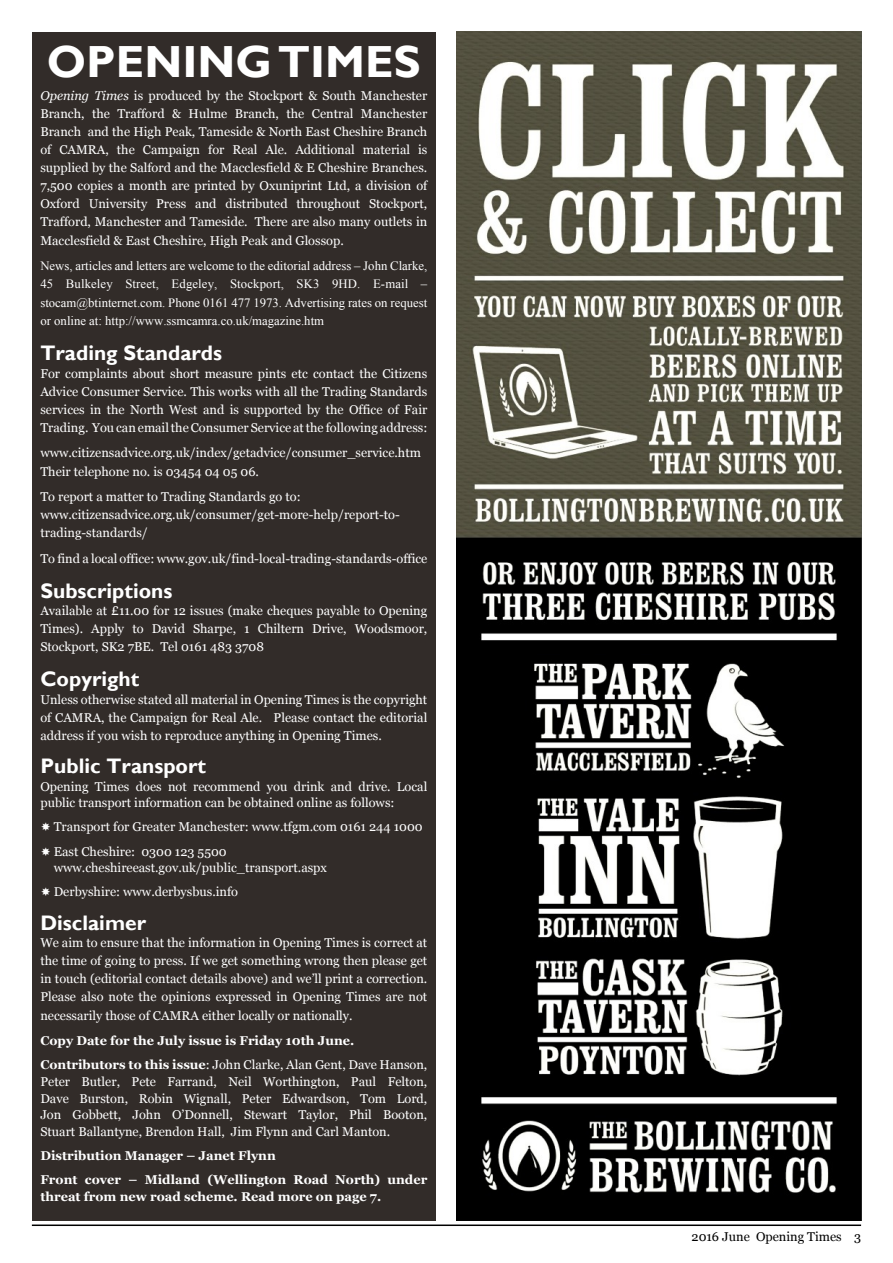
<style>
.page{position:relative;width:893px;height:1263px;background:#fff}
.page>*{position:absolute;margin:0;border:0;box-sizing:border-box;transform-origin:0 0}
.t1{font:700 45px "Gill Sans";color:#fff}
.t2{font:700 21px "Gill Sans";color:#fff}
.t3{font:12.75px/18.1px "Georgia";color:#fff;text-align:justify}
.t4{font:12.75px/18.3px "Times New Roman";color:#fff;text-align:justify}
.t5{font:700 12.75px/24.2px "Georgia";color:#fff}
.t6{font:12.75px/24.2px "Georgia";color:#fefefe}
.t7{font:12.75px "Georgia";color:#000}
.s1{font-style:italic}
.s2{font-weight:400}
.s3{color:#fefefe}
</style>
<div class="page">
<hr style="left:32px;top:1224px;width:829px;height:2px;background:#000">
<div style="left:32px;top:32px;width:404px;height:1188px;background:#322c29"></div>
<img style="left:457px;top:32px;width:404px;height:1188px">
<h1 class="t1" style="left:47px;top:46px;width:375px">OPENING TIMES</h1>
<p class="t3" style="left:40px;top:87px;width:388px"><span class="s1">Opening Times</span> is produced by the Stockport &amp; South Manchester Branch, the Trafford &amp; Hulme Branch, the Central Manchester Branch and the High Peak, Tameside &amp; North East Cheshire Branch of CAMRA, the Campaign for Real Ale. Additional material is supplied by the Salford and the Macclesfield &amp; E Cheshire Branches.<br>7,500 copies a month are printed by Oxuniprint Ltd, a division of Oxford University Press and distributed throughout Stockport, Trafford, Manchester and Tameside. There are also many outlets in Macclesfield &amp; East Cheshire, High Peak and Glossop.</p>
<p class="t4" style="left:40px;top:258px;width:388px">News, articles and letters are welcome to the editorial address – John Clarke, 45 Bulkeley Street, Edgeley, Stockport, SK3 9HD. E-mail – stocam@btinternet.com. Phone 0161 477 1973. Advertising rates on request or online at: http://www.ssmcamra.co.uk/magazine.htm</p>
<h2 class="t2" style="left:40px;top:346px;width:183px">Trading Standards</h2>
<p class="t3" style="left:40px;top:365px;width:388px">For complaints about short measure pints etc contact the Citizens Advice Consumer Service. This works with all the Trading Standards services in the North West and is supported by the Office of Fair Trading. You can email the Consumer Service at the following address:</p>
<p class="t3" style="left:40px;top:445px;width:382px">www.citizensadvice.org.uk/index/getadvice/consumer_service.htm<br>Their telephone no. is 03454 04 05 06.</p>
<p class="t3" style="left:40px;top:489px;width:361px;text-align:left">To report a matter to Trading Standards go to: www.citizensadvice.org.uk/consumer/get-more-help/report-to&shy;trading-standards/</p>
<p class="t3" style="left:40px;top:550px;width:388px">To find a local office: www.gov.uk/find-local-trading-standards-office</p>
<h2 class="t2" style="left:40px;top:583px;width:134px">Subscriptions</h2>
<p class="t3" style="left:40px;top:603px;width:388px">Available at £11.00 for 12 issues (make cheques payable to Opening Times). Apply to David Sharpe, 1 Chiltern Drive, Woodsmoor, Stockport, SK2 7BE. Tel 0161 483 3708</p>
<h2 class="t2" style="left:40px;top:672px;width:100px">Copyright</h2>
<p class="t3" style="left:40px;top:691px;width:388px">Unless otherwise stated all material in Opening Times is the copyright of CAMRA, the Campaign for Real Ale. Please contact the editorial address if you wish to reproduce anything in Opening Times.</p>
<h2 class="t2" style="left:40px;top:759px;width:167px">Public Transport</h2>
<p class="t3" style="left:40px;top:779px;width:388px;line-height:16.6px">Opening Times does not recommend you drink and drive. Local public transport information can be obtained online as follows:</p>
<p class="t6" style="left:40px;top:816px;width:384px">✴ Transport for Greater Manchester: www.tfgm.com 0161 244 1000 ✴ East Cheshire: 0300 123 5500</p>
<p class="t6" style="left:40px;top:857px;width:288px;text-indent:13px">www.cheshireeast.gov.uk/public_transport.aspx ✴ Derbyshire: www.derbysbus.info</p>
<h2 class="t2" style="left:40px;top:915px;width:107px">Disclaimer</h2>
<p class="t3" style="left:40px;top:934px;width:388px">We aim to ensure that the information in Opening Times is correct at the time of going to press. If we get something wrong then please get in touch (editorial contact details above) and we’ll print a correction.<br>Please also note the opinions expressed in Opening Times are not necessarily those of CAMRA either locally or nationally.</p>
<p class="t5" style="left:40px;top:1030px;width:388px">Copy Date for the July issue is Friday 10th June.<br>Contributors to this issue<span class="s2">: John Clarke, Alan Gent, Dave Hanson,</span></p>
<p class="t3" style="left:40px;top:1074px;width:388px;line-height:16.6px">Peter Butler, Pete Farrand, Neil Worthington, Paul Felton, Dave Burston, Robin Wignall, Peter Edwardson, Tom Lord, Jon Gobbett, John O’Donnell, Stewart Taylor, Phil Booton, Stuart Ballantyne, Brendon Hall, Jim Flynn and Carl Manton.</p>
<p class="t5" style="left:40px;top:1145px;width:388px">Distribution Manager – Janet Flynn<br>Front cover – Midland (Wellington Road North) under</p>
<p class="t5" style="left:40px;top:1185px;width:342px">threat from new road scheme<span class="s3">. Read more on page 7.</span></p>
<p class="t7" style="left:692px;top:1231px;width:171px">2016 June Opening Times 3</p>
</div>
